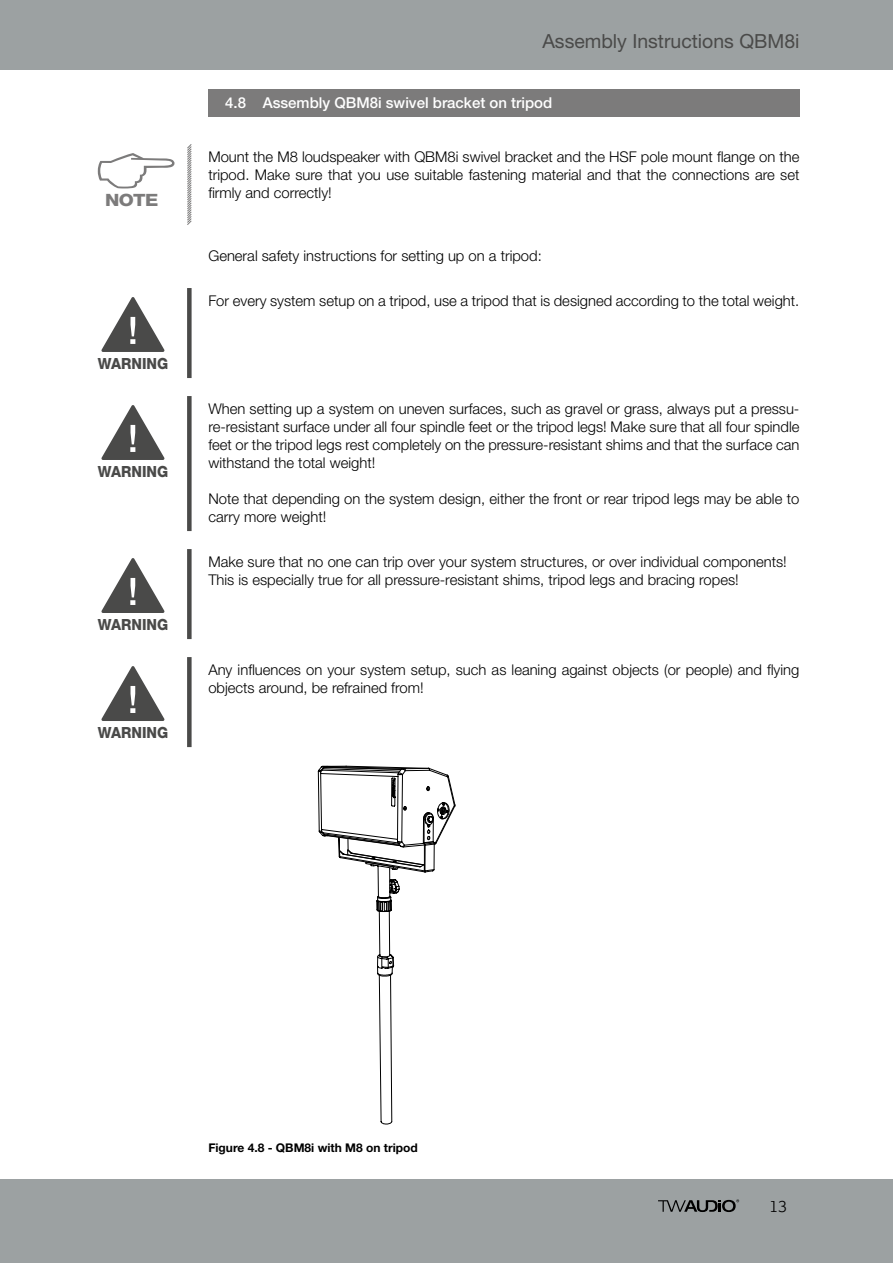
<style>
.page{position:relative;width:893px;height:1263px;background:#fff}
.page>*{position:absolute;margin:0;border:0;box-sizing:border-box;transform-origin:0 0}
.t1{font:19.5px "Helvetica Neue LT Std";color:#4a4a49}
.t2{font:800 16.95px "Helvetica Neue LT Std";color:#7c7b7b;scale:1.14 1}
.t3{font:300 16.5px "Lexia";color:#000}
.t4{font:800 15.45px "Helvetica Neue LT Std";color:#4a4a49;scale:.93 1}
.t5{font:500 15px "Helvetica Neue LT Std";color:#fff}
.t6{font:300 14.85px/18px "Helvetica Neue LT Std";color:#000}
.t7{font:700 12px "Helvetica Neue LT Std";color:#000}
</style>
<div class="page">
<div style="left:0;top:0;width:893px;height:69px;background:#9ca1a2"></div>
<div style="left:0;top:1179px;width:893px;height:84px;background:#9ca1a2"></div>
<svg style="left:658px;top:1199px;width:81px;height:13px"></svg>
<div style="left:208px;top:89px;width:591px;height:28px;background:#7c7b7b"></div>
<svg style="left:98px;top:153px;width:76px;height:35px"></svg>
<svg style="left:187px;top:144px;width:5px;height:81px"></svg>
<svg style="left:318px;top:766px;width:138px;height:358px"></svg>
<div style="left:187px;top:288px;width:5px;height:90px;background:#4a4a49"></div>
<svg style="left:101px;top:297px;width:63px;height:55px"></svg>
<div style="left:187px;top:396px;width:5px;height:135px;background:#4a4a49"></div>
<svg style="left:101px;top:405px;width:63px;height:55px"></svg>
<div style="left:187px;top:549px;width:5px;height:90px;background:#4a4a49"></div>
<svg style="left:101px;top:558px;width:63px;height:55px"></svg>
<div style="left:187px;top:657px;width:5px;height:90px;background:#4a4a49"></div>
<svg style="left:101px;top:666px;width:63px;height:55px"></svg>
<p class="t2" style="left:105px;top:190px;width:48px">NOTE</p>
<p class="t4" style="left:98px;top:354px;width:77px">WARNING</p>
<p class="t4" style="left:98px;top:462px;width:77px">WARNING</p>
<p class="t4" style="left:98px;top:615px;width:77px">WARNING</p>
<p class="t4" style="left:98px;top:723px;width:77px">WARNING</p>
<h1 class="t1" style="left:542px;top:29px;width:259px">Assembly Instructions QBM8i</h1>
<p class="t5" style="left:225px;top:94px;width:329px">4.8 Assembly QBM8i swivel bracket on tripod</p>
<p class="t6" style="left:208px;top:147px;width:593px;text-align:justify">Mount the M8 loudspeaker with QBM8i swivel bracket and the HSF pole mount flange on the tripod. Make sure that you use suitable fastening material and that the connections are set firmly and correctly!</p>
<p class="t6" style="left:208px;top:246px;width:335px">General safety instructions for setting up on a tripod:</p>
<p class="t6" style="left:208px;top:291px;width:592px">For every system setup on a tripod, use a tripod that is designed according to the total weight.</p>
<p class="t6" style="left:208px;top:399px;width:593px;text-align:justify">When setting up a system on uneven surfaces, such as gravel or grass, always put a pressu&shy;re-resistant surface under all four spindle feet or the tripod legs! Make sure that all four spindle feet or the tripod legs rest completely on the pressure-resistant shims and that the surface can withstand the total weight!</p>
<p class="t6" style="left:208px;top:489px;width:592px">Note that depending on the system design, either the front or rear tripod legs may be able to carry more weight!</p>
<p class="t6" style="left:208px;top:552px;width:580px">Make sure that no one can trip over your system structures, or over individual components!<br>This is especially true for all pressure-resistant shims, tripod legs and bracing ropes!</p>
<p class="t6" style="left:208px;top:660px;width:592px">Any influences on your system setup, such as leaning against objects (or people) and flying objects around, be refrained from!</p>
<p class="t7" style="left:208px;top:1140px;width:211px">Figure 4.8 - QBM8i with M8 on tripod</p>
<p class="t3" style="left:769px;top:1195px;width:19px">13</p>
</div>
